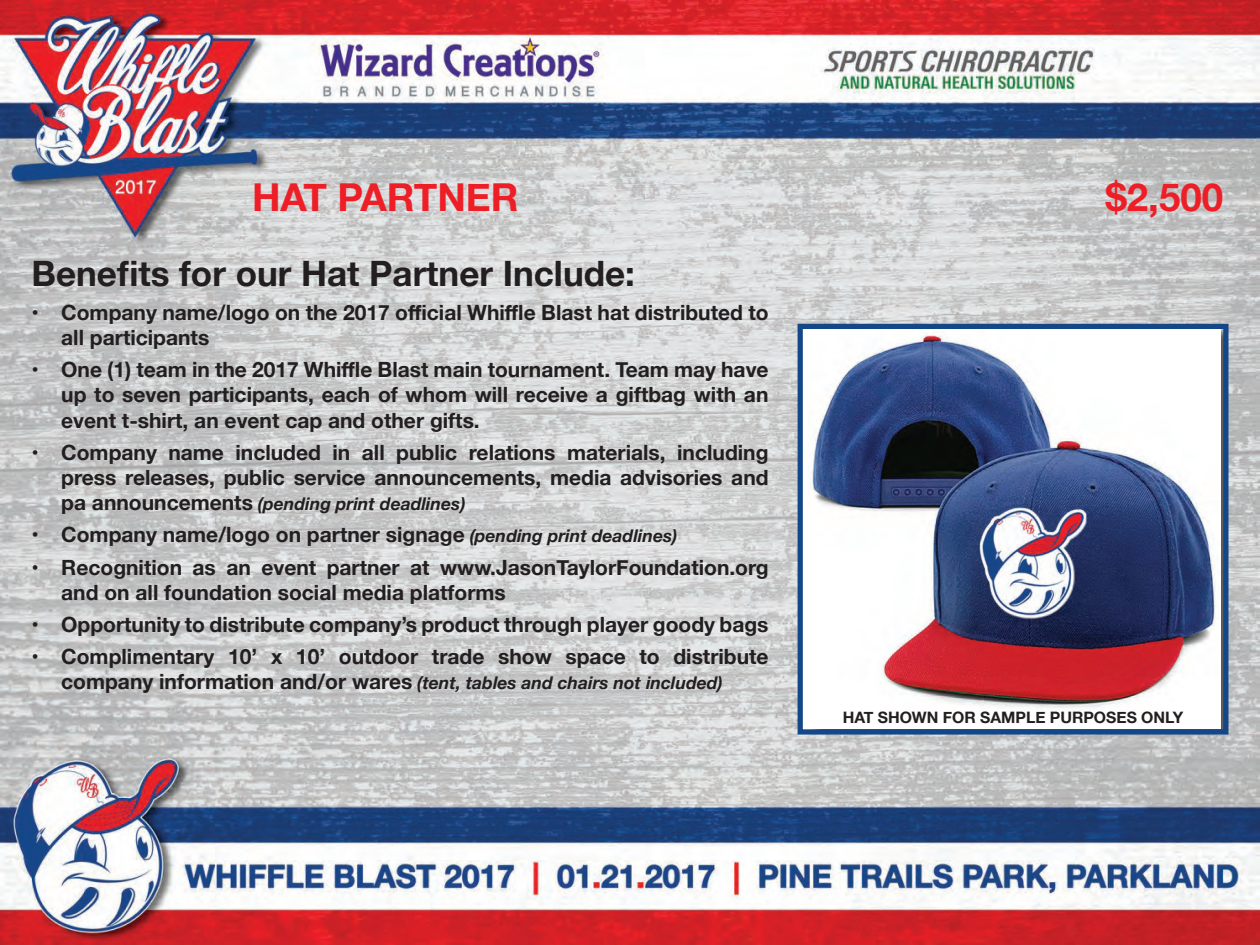
<style>
.page{position:relative;width:1260px;height:945px;background:#fff}
.page>*{position:absolute;margin:0;border:0;box-sizing:border-box;transform-origin:0 0}
.t1{font:700 38.5px "Helvetica Neue";color:#ee1e27}
.t2{font:700 35px "Helvetica Neue";color:#231f20}
.t3{font:700 21px/25.2px "Helvetica Neue";color:#231f20}
.t4{font:italic 700 17.5px "Helvetica Neue";color:#231f20}
.t5{font:700 15.75px "Helvetica Neue";color:#231f20}
.s1{font-style:normal;font-size:21px}
.s2{font-style:italic;font-size:17.5px}
</style>
<div class="page">
<img style="left:0;top:0;width:1260px;height:945px">
<img style="left:808px;top:330px;width:413px;height:399px">
<div style="left:798px;top:324px;width:430px;height:411px;border:5px solid #144787"></div>
<h1 class="t1" style="left:252px;top:167px;width:268px">HAT PARTNER</h1>
<h1 class="t1" style="left:1106px;top:167px;width:119px">$2,500</h1>
<h2 class="t2" style="left:32px;top:246px;width:605px">Benefits for our Hat Partner Include:</h2>
<p class="t3" style="left:61px;top:300px;width:709px;text-indent:-30px">• Company name/logo on the 2017 official Whiffle Blast hat distributed to all participants</p>
<p class="t3" style="left:61px;top:358px;width:709px;text-align:justify;text-indent:-30px">• One (1) team in the 2017 Whiffle Blast main tournament. Team may have up to seven participants, each of whom will receive a giftbag with an event t-shirt, an event cap and other gifts.</p>
<p class="t3" style="left:32px;top:440px;width:739px;text-align:right">• Company name included in all public relations materials, including press releases, public service announcements, media advisories and</p>
<p class="t4" style="left:61px;top:490px;width:406px"><span class="s1">pa announcements</span> (pending print deadlines)</p>
<p class="t3" style="left:32px;top:523px;width:647px">• Company name/logo on partner signage <span class="s2">(pending print deadlines)</span></p>
<p class="t3" style="left:61px;top:555px;width:709px;text-indent:-30px">• Recognition as an event partner at www.JasonTaylorFoundation.org and on all foundation social media platforms</p>
<p class="t3" style="left:32px;top:612px;width:739px">• Opportunity to distribute company’s product through player goody bags</p>
<p class="t3" style="left:32px;top:645px;width:739px">• Complimentary 10’ x 10’ outdoor trade show space to distribute</p>
<p class="t4" style="left:61px;top:669px;width:663px"><span class="s1">company information and/or wares</span> (tent, tables and chairs not included)</p>
<p class="t5" style="left:843px;top:705px;width:342px">HAT SHOWN FOR SAMPLE PURPOSES ONLY</p>
</div>
